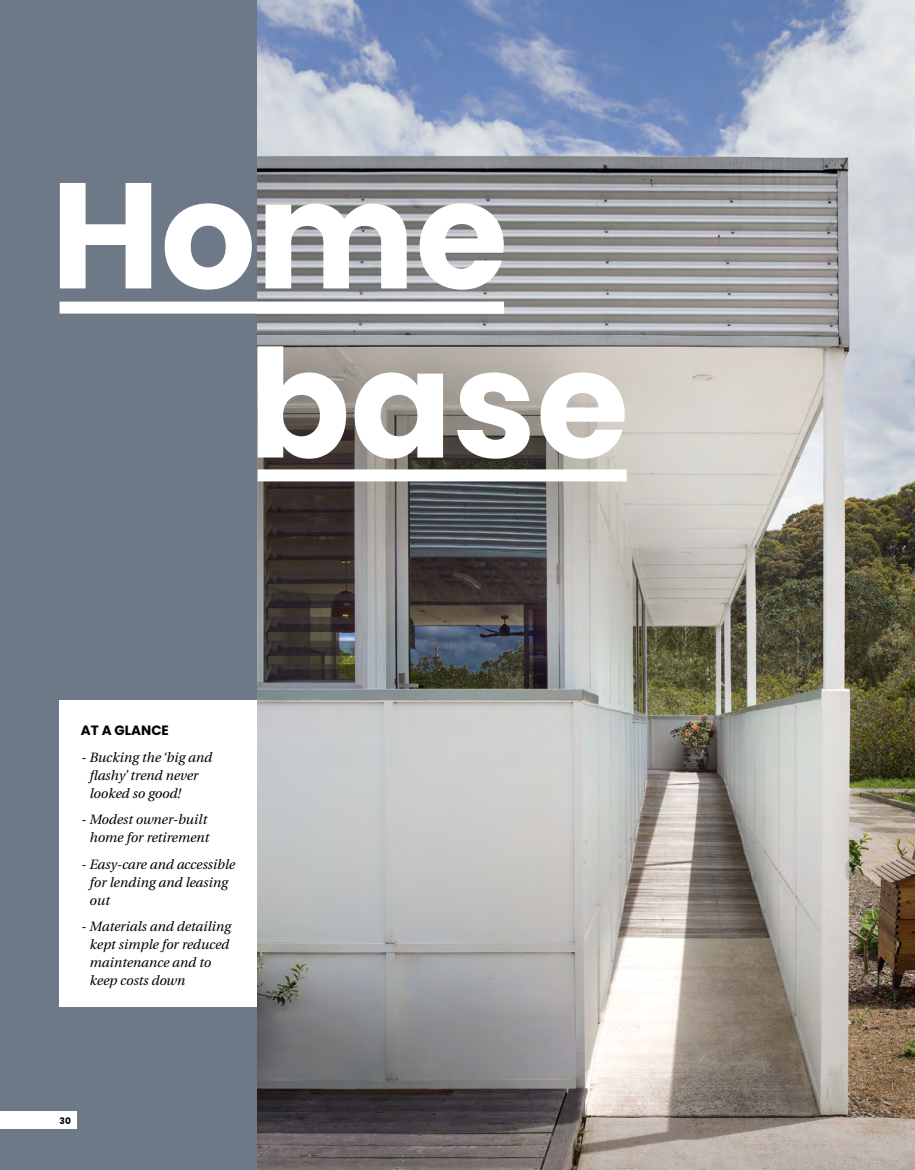
<style>
.page{position:relative;width:915px;height:1170px;background:#fff}
.page>*{position:absolute;margin:0;border:0;box-sizing:border-box;transform-origin:0 0}
.t1{font:700 150.15px/168.9px "Poppins";color:#fff}
.t2{font:italic 13.5px/18px "Heuristica";color:#000}
.t3{font:700 13.5px "Poppins";color:#000}
.t4{font:700 9px "Poppins";color:#000}
</style>
<div class="page">
<div style="left:0;top:0;width:914px;height:1169px;background:#6d7986"></div>
<div style="left:60px;top:699px;width:197px;height:307px;background:#fff"></div>
<img style="left:257px;top:0;width:657px;height:1169px">
<div style="left:60px;top:301px;width:444px;height:12px;background:#fff"></div>
<div style="left:257px;top:469px;width:369px;height:12px;background:#fff"></div>
<div style="left:0;top:1111px;width:77px;height:17px;background:#fff"></div>
<h1 class="t1" style="left:248px;top:152px;width:382px;text-indent:-198px">Home base</h1>
<p class="t3" style="left:81px;top:722px;width:90px">AT A GLANCE</p>
<p class="t2" style="left:89px;top:747px;width:124px;text-indent:-8px">- Bucking the ‘big and flashy’ trend never looked so good!</p>
<p class="t2" style="left:81px;top:809px;width:129px;text-align:right">- Modest owner-built home for retirement</p>
<p class="t2" style="left:89px;top:854px;width:147px;text-indent:-8px">- Easy-care and accessible for lending and leasing out</p>
<p class="t2" style="left:89px;top:916px;width:143px;text-indent:-8px">- Materials and detailing kept simple for reduced maintenance and to keep costs down</p>
<p class="t4" style="left:60px;top:1115px;width:13px">30</p>
</div>
